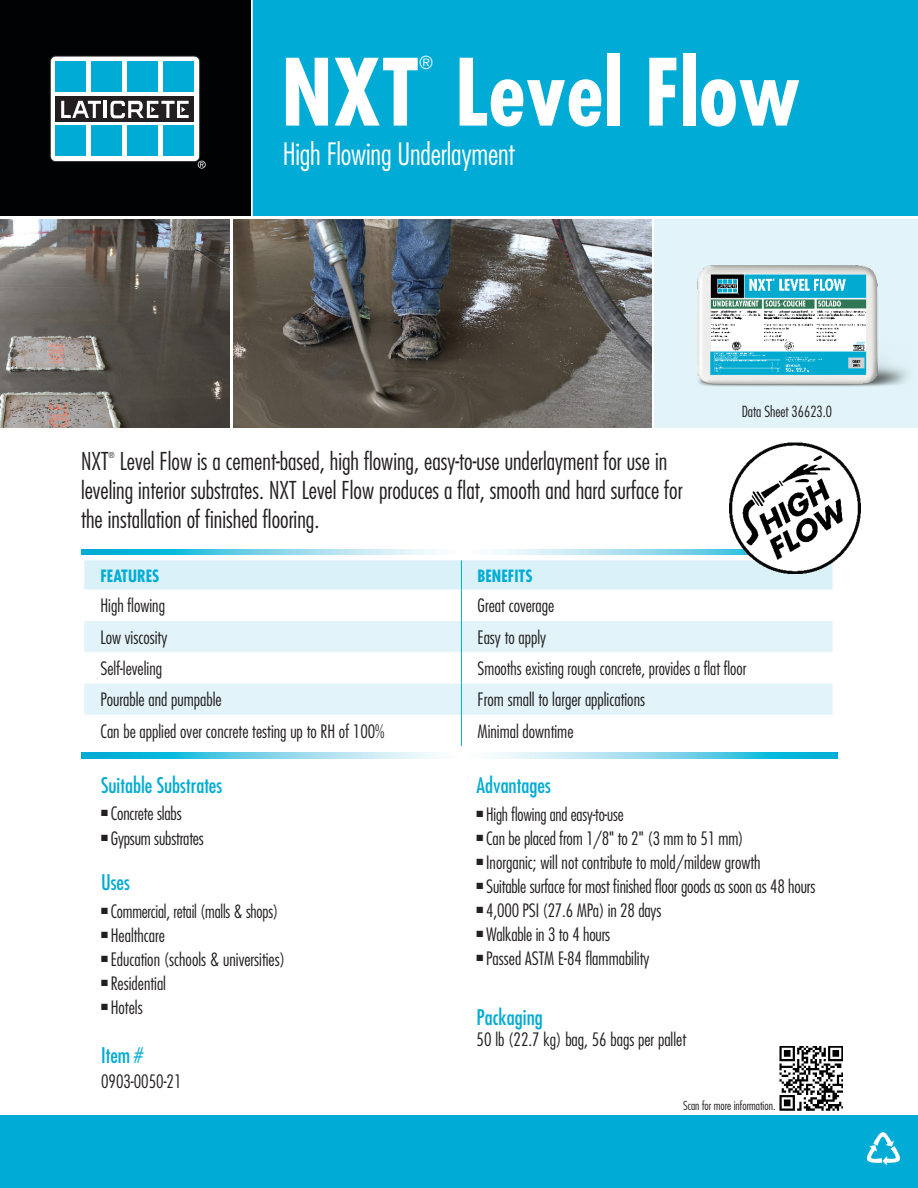
<style>
.page{position:relative;width:918px;height:1188px;background:#fff}
.page>*{position:absolute;margin:0;border:0;box-sizing:border-box;transform-origin:0 0}
.t1{font:700 condensed 90px "Futura";color:#fff}
.t2{font:300 condensed 30px "Futura";letter-spacing:-.01em;color:#fff}
.Features_Benies___te{font:300 condensed 24px/28.8px "Futura";color:#231f20}
.Features_Benies{font:condensed 21px "Futura";color:#00acd5}
.Bottom_Text{font:condensed 21px "Futura";color:#00acd5}
.Features_Benies___te-2{font:300 condensed 18px "Futura";color:#231f20}
.Features_Benies___te-3{font:300 condensed 18px "Futura";color:#231f20;scale:.96 1}
.Bottom_Text-2{font:300 condensed 18px "Futura";letter-spacing:-.01em;color:#231f20}
.Features_Benies-2{font:300 condensed 18px "Futura";color:#231f20}
.t3{font:300 condensed 17.55px "Futura";color:#fff}
.Features_Benies-3{font:700 condensed 16.5px "Futura";color:#00acd5}
.Color_DS_line{font:300 condensed 15px "Futura";letter-spacing:-.005em;color:#231f20}
.t4{font:300 condensed 12px "Futura";color:#231f20}
.Features_Benies___te-4{font:300 condensed 7.8px "Futura";color:#231f20}
</style>
<div class="page">
<div style="left:253px;top:0;width:665px;height:217px;background:#00acd5"></div>
<div style="left:654px;top:219px;width:264px;height:209px;background:#e2f4f9"></div>
<img style="left:233px;top:219px;width:418px;height:209px">
<div style="left:84px;top:560px;width:749px;height:30px;background:#daf1f7"></div>
<svg style="left:84px;top:621px;width:749px;height:94px;fill:#e2f4f9"></svg>
<hr style="left:461px;top:560px;width:1px;height:30px;background:#00acd5">
<hr style="left:461px;top:590px;width:1px;height:31px;background:#00acd5">
<hr style="left:461px;top:621px;width:1px;height:31px;background:#00acd5">
<hr style="left:461px;top:652px;width:1px;height:32px;background:#00acd5">
<hr style="left:461px;top:684px;width:1px;height:31px;background:#00acd5">
<hr style="left:461px;top:715px;width:1px;height:31px;background:#00acd5">
<svg style="left:81px;top:549px;width:648px;height:6px;background:#91daec"></svg>
<svg style="left:81px;top:753px;width:756px;height:5px;background:#7ed5ea"></svg>
<hr style="left:0;top:216px;width:918px;height:3px;background:#fff">
<img style="left:697px;top:265px;width:211px;height:122px">
<div style="left:0;top:1115px;width:918px;height:73px;background:#00acd5"></div>
<svg style="left:866px;top:1132px;width:34px;height:34px"></svg>
<div style="left:0;top:0;width:250px;height:216px;background:#010203"></div>
<div style="left:50px;top:56px;width:150px;height:106px;background:#fff;border-radius:5px"></div>
<div style="left:50px;top:56px;width:150px;height:106px;border:1px solid #231f20;border-radius:5px"></div>
<div style="left:56px;top:126px;width:30px;height:30px;background:#00acd5"></div>
<div style="left:92px;top:126px;width:30px;height:30px;background:#00acd5"></div>
<div style="left:128px;top:126px;width:30px;height:30px;background:#00acd5"></div>
<div style="left:164px;top:126px;width:30px;height:30px;background:#00acd5"></div>
<div style="left:56px;top:96px;width:138px;height:26px;background:#231f20"></div>
<hr style="left:103px;top:101px;width:4px;height:17px;background:#fff">
<svg style="left:61px;top:101px;width:40px;height:17px"></svg>
<svg style="left:110px;top:101px;width:79px;height:17px"></svg>
<div style="left:56px;top:62px;width:30px;height:30px;background:#00acd5"></div>
<div style="left:92px;top:62px;width:30px;height:30px;background:#00acd5"></div>
<div style="left:128px;top:62px;width:30px;height:30px;background:#00acd5"></div>
<div style="left:164px;top:62px;width:30px;height:30px;background:#00acd5"></div>
<svg style="left:198px;top:161px;width:8px;height:8px"></svg>
<img style="left:0;top:219px;width:230px;height:209px">
<img style="left:729px;top:442px;width:131px;height:131px">
<img style="left:780px;top:1047px;width:63px;height:63px">
<p class="t1" style="left:281px;top:36px;width:521px">NXT Level Flow</p>
<p class="t3" style="left:419px;top:52px;width:15px">®</p>
<p class="t2" style="left:283px;top:136px;width:233px">High Flowing Underlayment</p>
<p class="Features_Benies___te" style="left:81px;top:447px;width:603px;text-indent:39px">Level Flow is a cement-based, high flowing, easy-to-use underlayment for use in leveling interior substrates. NXT Level Flow produces a flat, smooth and hard surface for the installation of finished flooring.</p>
<p class="Features_Benies___te" style="left:81px;top:447px;width:29px">NXT</p>
<p class="Features_Benies___te-4" style="left:109px;top:450px;width:8px">®</p>
<p class="Color_DS_line" style="left:742px;top:402px;width:92px">Data Sheet 36623.0</p>
<p class="Features_Benies-3" style="left:100px;top:565px;width:61px">FEATURES</p>
<p class="Features_Benies-3" style="left:478px;top:565px;width:57px">BENEFITS</p>
<p class="Features_Benies___te-2" style="left:100px;top:595px;width:66px">High flowing</p>
<p class="Features_Benies___te-2" style="left:478px;top:595px;width:78px">Great coverage</p>
<p class="Features_Benies___te-2" style="left:100px;top:626px;width:68px">Low viscosity</p>
<p class="Features_Benies___te-2" style="left:478px;top:626px;width:70px">Easy to apply</p>
<p class="Features_Benies___te-2" style="left:100px;top:658px;width:63px">Self-leveling</p>
<p class="Features_Benies___te-2" style="left:478px;top:658px;width:270px">Smooths existing rough concrete, provides a flat floor</p>
<p class="Features_Benies___te-2" style="left:100px;top:689px;width:123px">Pourable and pumpable</p>
<p class="Features_Benies___te-2" style="left:478px;top:689px;width:169px">From small to larger applications</p>
<p class="Features_Benies___te-2" style="left:100px;top:720px;width:286px">Can be applied over concrete testing up to RH of 100%</p>
<p class="Features_Benies___te-2" style="left:478px;top:720px;width:97px">Minimal downtime</p>
<p class="Features_Benies" style="left:101px;top:772px;width:123px">Suitable Substrates</p>
<p class="Bottom_Text-2" style="left:101px;top:803px;width:82px">■ Concrete slabs</p>
<p class="Bottom_Text-2" style="left:101px;top:827px;width:104px">■ Gypsum substrates</p>
<p class="Bottom_Text" style="left:101px;top:870px;width:30px">Uses</p>
<p class="Features_Benies___te-3" style="left:101px;top:901px;width:186px">■ Commercial, retail (malls &amp; shops)</p>
<p class="Features_Benies___te-2" style="left:101px;top:925px;width:66px">■ Healthcare</p>
<p class="Features_Benies___te-2" style="left:101px;top:949px;width:186px">■ Education (schools &amp; universities)</p>
<p class="Features_Benies___te-2" style="left:101px;top:973px;width:67px">■ Residential</p>
<p class="Features_Benies___te-2" style="left:101px;top:997px;width:43px">■ Hotels</p>
<p class="Features_Benies" style="left:101px;top:1042px;width:44px">Item #</p>
<p class="Bottom_Text-2" style="left:101px;top:1070px;width:82px">0903-0050-21</p>
<p class="Bottom_Text" style="left:476px;top:772px;width:76px">Advantages</p>
<p class="Features_Benies___te-3" style="left:476px;top:803px;width:155px">■ High flowing and easy-to-use</p>
<p class="Features_Benies___te-2" style="left:476px;top:827px;width:269px">■ Can be placed from 1/8" to 2" (3 mm to 51 mm)</p>
<p class="Features_Benies___te-2" style="left:476px;top:851px;width:286px">■ Inorganic; will not contribute to mold/mildew growth</p>
<p class="Features_Benies___te-2" style="left:476px;top:875px;width:340px">■ Suitable surface for most finished floor goods as soon as 48 hours</p>
<p class="Features_Benies___te-2" style="left:476px;top:899px;width:186px">■ 4,000 PSI (27.6 MPa) in 28 days</p>
<p class="Features_Benies___te-2" style="left:476px;top:923px;width:135px">■ Walkable in 3 to 4 hours</p>
<p class="Features_Benies___te-2" style="left:476px;top:947px;width:174px">■ Passed ASTM E-84 flammability</p>
<p class="Features_Benies" style="left:477px;top:1004px;width:68px">Packaging</p>
<p class="Features_Benies-2" style="left:477px;top:1029px;width:211px">50 lb (22.7 kg) bag, 56 bags per pallet</p>
<p class="t4" style="left:683px;top:1099px;width:94px">Scan for more information.</p>
</div>
